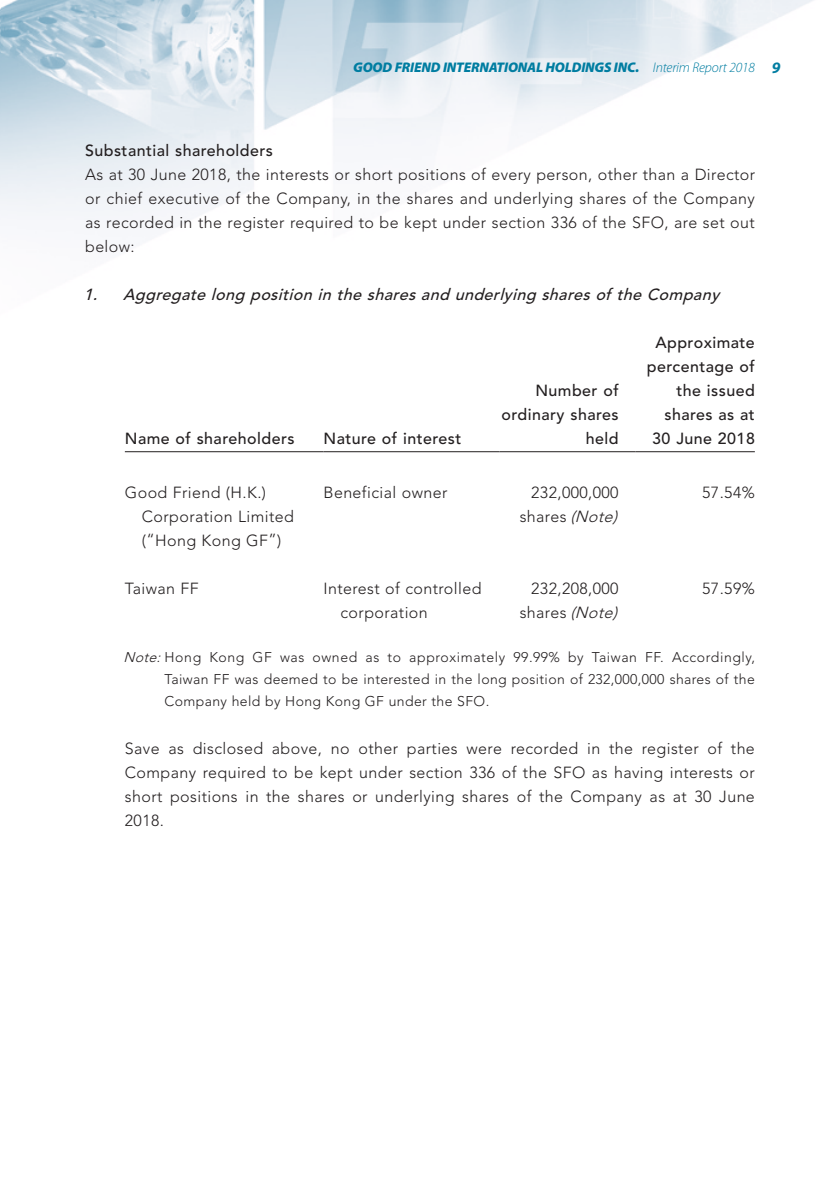
<style>
.page{position:relative;width:840px;height:1191px;background:#fff}
.page>*{position:absolute;margin:0;border:0;box-sizing:border-box;transform-origin:0 0}
.Body_Text{font:300 16px/24px "Avenir LT Std";letter-spacing:.025em;color:#231f20;text-align:justify}
.Body_Text-2{font:500 16px "Avenir LT Std";letter-spacing:.03em;color:#231f20}
.Heading_3{font:italic 500 16px "Avenir LT Std";color:#231f20}
.Heading_2{font:500 16px "Avenir LT Std";letter-spacing:.03em;color:#231f20}
.Notes{font:300 14px/22px "Avenir LT Std";letter-spacing:.025em;color:#231f20;text-align:justify}
.t1{font:italic 900 14px "Myriad Pro";letter-spacing:-.015em;color:#007da1}
.s1{font-weight:300}
.s2{font-weight:700;font-size:16px}
.s3{font-style:italic}
</style>
<div class="page">
<img style="left:0;top:0;width:813px;height:220px">
<hr style="left:125px;top:451px;width:198px;height:1px;background:#231f20">
<hr style="left:323px;top:451px;width:176px;height:1px;background:#231f20">
<hr style="left:499px;top:451px;width:136px;height:1px;background:#231f20">
<hr style="left:635px;top:451px;width:119px;height:1px;background:#231f20">
<p class="t1" style="left:353px;top:58px;width:428px">GOOD FRIEND INTERNATIONAL HOLDINGS INC. <span class="s1">Interim Report 2018</span> <span class="s2">9</span></p>
<p class="Heading_2" style="left:85px;top:141px;width:189px">Substantial shareholders</p>
<p class="Body_Text" style="left:85px;top:163px;width:671px">As at 30 June 2018, the interests or short positions of every person, other than a Director or chief executive of the Company, in the shares and underlying shares of the Company as recorded in the register required to be kept under section 336 of the SFO, are set out below:</p>
<p class="Heading_3" style="left:83px;top:285px;width:642px">1. Aggregate long position in the sharesand underlying sharesofthe Company</p>
<p class="Body_Text-2" style="left:125px;top:429px;width:171px">Name of shareholders</p>
<p class="Body_Text-2" style="left:323px;top:429px;width:139px">Nature of interest</p>
<p class="Body_Text-2" style="left:535px;top:381px;width:85px">Number of</p>
<p class="Body_Text-2" style="left:501px;top:405px;width:118px">ordinary shares</p>
<p class="Body_Text-2" style="left:585px;top:429px;width:34px">held</p>
<p class="Body_Text-2" style="left:655px;top:333px;width:101px">Approximate</p>
<p class="Body_Text-2" style="left:646px;top:357px;width:109px">percentage of</p>
<p class="Body_Text-2" style="left:676px;top:381px;width:80px">the issued</p>
<p class="Body_Text-2" style="left:664px;top:405px;width:92px">shares as at</p>
<p class="Body_Text-2" style="left:652px;top:429px;width:104px">30 June 2018</p>
<p class="Body_Text" style="left:142px;top:481px;width:153px;text-align:left;text-indent:-17px">Good Friend (H.K.)<br>Corporation Limited (“Hong Kong GF”)</p>
<p class="Body_Text" style="left:323px;top:481px;width:125px">Beneficial owner</p>
<p class="Body_Text" style="left:519px;top:481px;width:104px;text-align:center">232,000,000<br>s h a re s <span class="s3">(Note)</span></p>
<p class="Body_Text" style="left:701px;top:481px;width:54px">57.54%</p>
<p class="Body_Text" style="left:125px;top:577px;width:75px">Taiwan FF</p>
<p class="Body_Text" style="left:340px;top:577px;width:142px;text-indent:-17px">Interest of controlled corporation</p>
<p class="Body_Text" style="left:519px;top:577px;width:104px;text-align:center">232,208,000<br>s h a re s <span class="s3">(Note)</span></p>
<p class="Body_Text" style="left:701px;top:577px;width:54px">57.59%</p>
<p class="Notes" style="left:164px;top:646px;width:591px;text-indent:-41px"><span class="s3">Note:</span> Hong Kong GF was owned as to approximately 99.99% by Taiwan FF. Accordingly, Taiwan FF was deemed to be interested in the long position of 232,000,000 shares of the Company held by Hong Kong GF under the SFO.</p>
<p class="Body_Text" style="left:125px;top:737px;width:631px">Save as disclosed above, no other parties were recorded in the register of the Company required to be kept under section 336 of the SFO as having interests or short positions in the shares or underlying shares of the Company as at 30 June 2018.</p>
</div>
